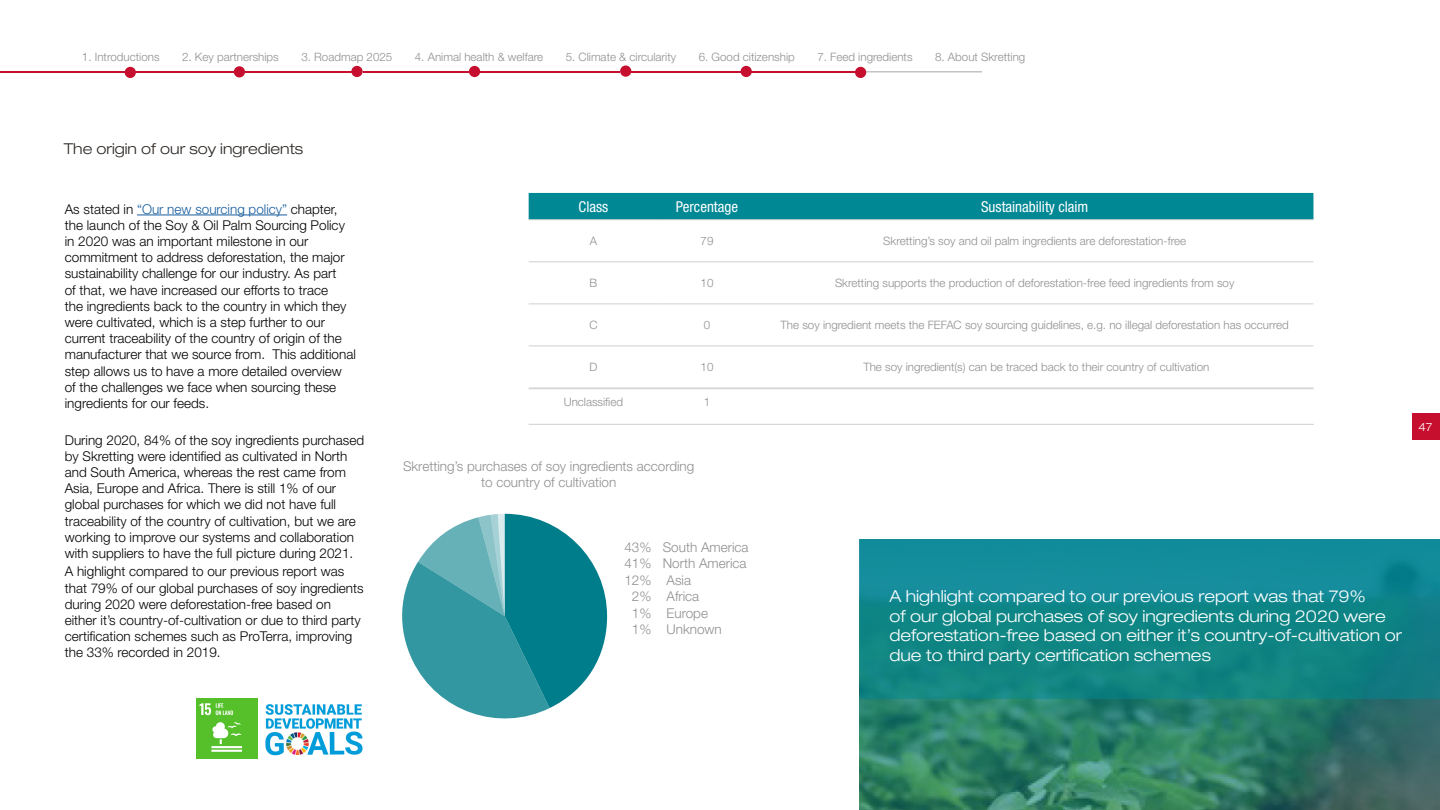
<style>
.page{position:relative;width:1440px;height:810px;background:#fff}
.page>*{position:absolute;margin:0;border:0;box-sizing:border-box;transform-origin:0 0}
.Figure_text{font:300 expanded 16.5px/19.8px "Helvetica Neue LT Std";color:#fff}
.red_heading_in_text{font:300 expanded 15px "Helvetica Neue LT Std";color:#2e2926}
.Figure_text_grey{font:condensed 15px "Helvetica Neue LT Pro";color:#fff}
.Heading{font:condensed 15px "Helvetica Neue LT Pro";color:#fff}
.General_text{font:300 13.5px/16.2px "Helvetica Neue LT Std";color:#000}
.Figure_text_grey-2{font:300 13.5px/16.2px "Helvetica Neue LT Std";color:#8f8f92;text-align:center}
.Figure_text_grey-3{font:300 11.55px "Helvetica Neue LT Std";color:#8f8f92}
.Heading-2{font:300 11.55px "Helvetica Neue LT Std";color:#8f8f92}
.t1{font:300 expanded 11.25px "Helvetica Neue LT Std";color:#fff}
.s1{color:#175d9e}
</style>
<div class="page">
<div style="left:1413px;top:414px;width:27px;height:26px;background:#c60e2e"></div>
<svg style="left:631px;top:71px;width:351px;height:1px"></svg>
<hr style="left:529px;top:424px;width:785px;height:1px;background:#d3d0ce">
<img style="left:859px;top:539px;width:581px;height:271px">
<hr style="left:137px;top:215px;width:150px;height:1px;background:#175d9e">
<svg style="left:402px;top:514px;width:205px;height:204px"></svg>
<div style="left:860px;top:539px;width:580px;height:159px;background:linear-gradient(to bottom,#128d9e,#10817a)"></div>
<div style="left:125px;top:67px;width:11px;height:11px;background:#c60e2e;border-radius:50%"></div>
<hr style="left:0;top:71px;width:131px;height:1px;background:#c60e2e">
<div style="left:234px;top:66px;width:11px;height:11px;background:#c60e2e;border-radius:50%"></div>
<hr style="left:127px;top:71px;width:112px;height:1px;background:#c60e2e">
<hr style="left:245px;top:71px;width:112px;height:1px;background:#c60e2e">
<div style="left:351px;top:66px;width:12px;height:11px;background:#c60e2e;border-radius:50%"></div>
<hr style="left:363px;top:71px;width:112px;height:1px;background:#c60e2e">
<div style="left:469px;top:66px;width:11px;height:11px;background:#c60e2e;border-radius:50%"></div>
<div style="left:620px;top:65px;width:11px;height:12px;background:#c60e2e;border-radius:50%"></div>
<hr style="left:479px;top:71px;width:141px;height:1px;background:#c60e2e">
<div style="left:741px;top:66px;width:11px;height:11px;background:#c60e2e;border-radius:50%"></div>
<hr style="left:625px;top:72px;width:124px;height:1px;background:#c60e2e">
<div style="left:855px;top:67px;width:11px;height:11px;background:#c60e2e;border-radius:50%"></div>
<hr style="left:742px;top:71px;width:124px;height:1px;background:#c60e2e">
<div style="left:529px;top:193px;width:784px;height:26px;background:#008895"></div>
<hr style="left:529px;top:219px;width:129px;height:1px;background:#d3d0ce">
<hr style="left:658px;top:219px;width:98px;height:1px;background:#d3d0ce">
<hr style="left:756px;top:219px;width:557px;height:1px;background:#d3d0ce">
<hr style="left:529px;top:261px;width:129px;height:1px;background:#d3d0ce">
<hr style="left:658px;top:261px;width:98px;height:1px;background:#d3d0ce">
<hr style="left:756px;top:261px;width:557px;height:1px;background:#d3d0ce">
<hr style="left:529px;top:303px;width:129px;height:1px;background:#d3d0ce">
<hr style="left:658px;top:303px;width:98px;height:1px;background:#d3d0ce">
<hr style="left:756px;top:303px;width:557px;height:1px;background:#d3d0ce">
<hr style="left:529px;top:346px;width:129px;height:1px;background:#d3d0ce">
<hr style="left:658px;top:346px;width:98px;height:1px;background:#d3d0ce">
<hr style="left:756px;top:346px;width:557px;height:1px;background:#d3d0ce">
<hr style="left:529px;top:388px;width:129px;height:1px;background:#d3d0ce">
<hr style="left:658px;top:388px;width:98px;height:1px;background:#d3d0ce">
<hr style="left:756px;top:388px;width:557px;height:1px;background:#d3d0ce">
<img style="left:265px;top:704px;width:98px;height:52px">
<img style="left:197px;top:698px;width:60px;height:61px">
<p class="Figure_text_grey-3" style="left:82px;top:50px;width:79px">1. Introductions</p>
<p class="Figure_text_grey-3" style="left:182px;top:50px;width:98px">2. Key partnerships</p>
<p class="Figure_text_grey-3" style="left:301px;top:50px;width:92px">3. Roadmap 2025</p>
<p class="Figure_text_grey-3" style="left:415px;top:50px;width:130px">4. Animal health &amp; welfare</p>
<p class="Figure_text_grey-3" style="left:566px;top:50px;width:112px">5. Climate &amp; circularity</p>
<p class="Figure_text_grey-3" style="left:699px;top:50px;width:98px">6. Good citizenship</p>
<p class="Figure_text_grey-3" style="left:817px;top:50px;width:97px">7. Feed ingredients</p>
<p class="Figure_text_grey-3" style="left:935px;top:50px;width:92px">8. About Skretting</p>
<p class="red_heading_in_text" style="left:64px;top:140px;width:241px">The origin of our soy ingredients</p>
<p class="General_text" style="left:65px;top:200px;width:293px">As stated in <span class="s1">“Our new sourcing policy”</span> chapter, the launch of the Soy &amp; Oil Palm Sourcing Policy in 2020 was an important milestone in our commitment to address deforestation, the major sustainability challenge for our industry. As part<br>of that, we have increased our efforts to trace<br>the ingredients back to the country in which they were cultivated, which is a step further to our current traceability of the country of origin of the manufacturer that we source from. This additional step allows us to have a more detailed overview of the challenges we face when sourcing these ingredients for our feeds.</p>
<p class="General_text" style="left:65px;top:431px;width:301px">During 2020, 84% of the soy ingredients purchased by Skretting were identified as cultivated in North and South America, whereas the rest came from Asia, Europe and Africa. There is still 1% of our global purchases for which we did not have full traceability of the country of cultivation, but we are working to improve our systems and collaboration with suppliers to have the full picture during 2021.</p>
<p class="General_text" style="left:65px;top:563px;width:300px">A highlight compared to our previous report was that 79% of our global purchases of soy ingredients during 2020 were deforestation-free based on either it’s country-of-cultivation or due to third party certification schemes such as ProTerra, improving the 33% recorded in 2019.</p>
<p class="Heading" style="left:579px;top:198px;width:31px">Class</p>
<p class="Heading" style="left:676px;top:198px;width:64px">Percentage</p>
<p class="Figure_text_grey" style="left:981px;top:198px;width:109px">Sustainability claim</p>
<p class="Heading-2" style="left:590px;top:234px;width:9px">A</p>
<p class="Heading-2" style="left:701px;top:234px;width:14px">79</p>
<p class="Figure_text_grey-3" style="left:883px;top:234px;width:304px">Skretting’s soy and oil palm ingredients are deforestation-free</p>
<p class="Heading-2" style="left:590px;top:276px;width:9px">B</p>
<p class="Heading-2" style="left:701px;top:276px;width:14px">10</p>
<p class="Figure_text_grey-3" style="left:835px;top:276px;width:401px">Skretting supports the production of deforestation-free feed ingredients from soy</p>
<p class="Heading-2" style="left:589px;top:318px;width:10px">C</p>
<p class="Heading-2" style="left:704px;top:318px;width:8px">0</p>
<p class="Figure_text_grey-3" style="left:781px;top:318px;width:510px">The soy ingredient meets the FEFAC soy sourcing guidelines, e.g. no illegal deforestation has occurred</p>
<p class="Heading-2" style="left:589px;top:360px;width:9px">D</p>
<p class="Heading-2" style="left:701px;top:360px;width:14px">10</p>
<p class="Figure_text_grey-3" style="left:863px;top:360px;width:348px">The soy ingredient(s) can be traced back to their country of cultivation</p>
<p class="Heading-2" style="left:564px;top:395px;width:61px">Unclassified</p>
<p class="Heading-2" style="left:704px;top:395px;width:8px">1</p>
<p class="Figure_text_grey-2" style="left:403px;top:458px;width:293px">Skretting’s purchases of soy ingredients according to country of cultivation</p>
<p class="t1" style="left:1418px;top:421px;width:16px">47</p>
<p class="Figure_text_grey-2" style="left:624px;top:538px;width:126px">43% South America</p>
<p class="Figure_text_grey-2" style="left:624px;top:555px;width:124px">41% North America</p>
<p class="Figure_text_grey-2" style="left:624px;top:571px;width:68px">12% Asia</p>
<p class="Figure_text_grey-2" style="left:632px;top:588px;width:69px">2% Africa</p>
<p class="Figure_text_grey-2" style="left:632px;top:604px;width:78px">1% Europe</p>
<p class="Figure_text_grey-2" style="left:632px;top:621px;width:91px">1% Unknown</p>
<p class="Figure_text" style="left:889px;top:586px;width:514px">A highlight compared to our previous report was that 79%<br>of our global purchases of soy ingredients during 2020 were deforestation-free based on either it’s country-of-cultivation or due to third party certification schemes</p>
</div>
